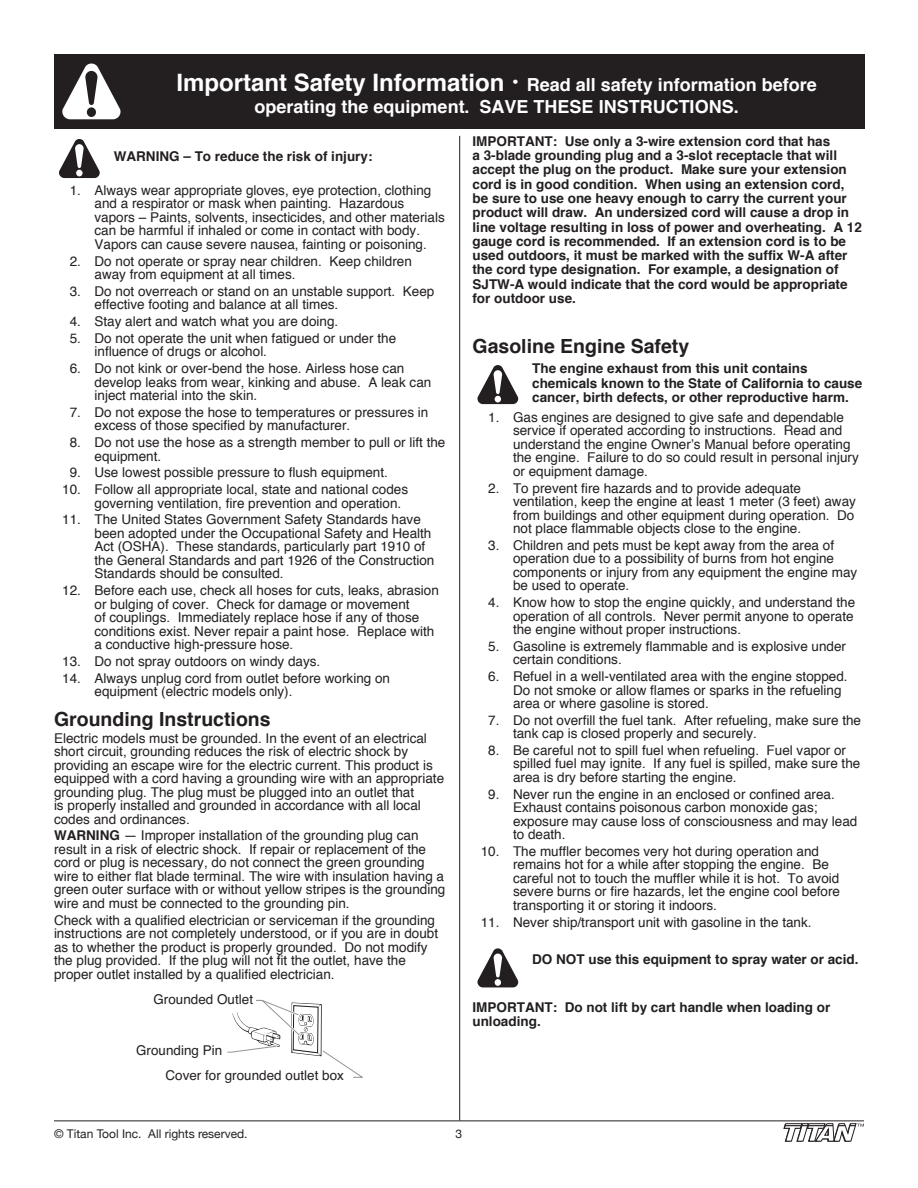
<style>
.page{position:relative;width:918px;height:1188px;background:#fff}
.page>*{position:absolute;margin:0;border:0;box-sizing:border-box;transform-origin:0 0}
.t1{font:700 19.5px "Helvetica";color:#231f20}
.t2{font:700 18px/21.6px "Helvetica";color:#fff;text-align:center}
.t3{font:13.5px/13.5px "Helvetica";color:#231f20}
.t4{font:700 13.5px/14.2px "Helvetica";color:#231f20}
.t5{font:12px "Helvetica Neue";color:#231f20}
.s1{font-size:24px}
.s2{font-size:27px}
</style>
<div class="page">
<hr style="left:54px;top:1120px;width:810px;height:1px;background:#231f20">
<hr style="left:459px;top:136px;width:1px;height:984px;background:#231f20">
<div style="left:128px;top:54px;width:737px;height:75px;background:#231f20"></div>
<div style="left:54px;top:54px;width:75px;height:75px;background:#231f20"></div>
<svg style="left:62px;top:64px;width:59px;height:55px"></svg>
<svg style="left:783px;top:1123px;width:81px;height:19px"></svg>
<svg style="left:59px;top:139px;width:41px;height:39px"></svg>
<svg style="left:227px;top:999px;width:136px;height:79px"></svg>
<svg style="left:477px;top:365px;width:41px;height:39px"></svg>
<svg style="left:477px;top:948px;width:41px;height:39px"></svg>
<h2 class="t2" style="left:176px;top:75px;width:642px"><span class="s1">Important Safety Information</span> <span class="s2">·</span> Read all safety information before operating the equipment. Save these instructions.</h2>
<p class="t4" style="left:114px;top:150px;width:260px">WARNING – To reduce the risk of injury:</p>
<p class="t3" style="left:95px;top:184px;width:352px;text-indent:-25px">1. Always wear appropriate gloves, eye protection, clothing and a respirator or mask when painting. Hazardous vapors – Paints, solvents, insecticides, and other materials can be harmful if inhaled or come in contact with body.<br>Vapors can cause severe nausea, fainting or poisoning.</p>
<p class="t3" style="left:95px;top:255px;width:319px;text-indent:-25px">2. Do not operate or spray near children. Keep children away from equipment at all times.</p>
<p class="t3" style="left:95px;top:285px;width:341px;text-indent:-25px">3. Do not overreach or stand on an unstable support. Keep effective footing and balance at all times.</p>
<p class="t3" style="left:70px;top:316px;width:270px">4. Stay alert and watch what you are doing.</p>
<p class="t3" style="left:95px;top:332px;width:303px;text-indent:-25px">5. Do not operate the unit when fatigued or under the influence of drugs or alcohol.</p>
<p class="t3" style="left:95px;top:363px;width:338px;text-indent:-25px">6. Do not kink or over-bend the hose. Airless hose can develop leaks from wear, kinking and abuse. A leak can inject material into the skin.</p>
<p class="t3" style="left:95px;top:406px;width:335px;text-indent:-25px">7. Do not expose the hose to temperatures or pressures in excess of those specified by manufacturer.</p>
<p class="t3" style="left:95px;top:437px;width:352px;text-indent:-25px">8. Do not use the hose as a strength member to pull or lift the equipment.</p>
<p class="t3" style="left:70px;top:467px;width:320px">9. Use lowest possible pressure to flush equipment.</p>
<p class="t3" style="left:95px;top:483px;width:315px;text-indent:-32px">10. Follow all appropriate local, state and national codes governing ventilation, fire prevention and operation.</p>
<p class="t3" style="left:95px;top:514px;width:341px;text-indent:-32px">11. The United States Government Safety Standards have been adopted under the Occupational Safety and Health Act (OSHA). These standards, particularly part 1910 of the General Standards and part 1926 of the Construction Standards should be consulted.</p>
<p class="t3" style="left:95px;top:584px;width:346px;text-indent:-32px">12. Before each use, check all hoses for cuts, leaks, abrasion or bulging of cover. Check for damage or movement<br>of couplings. Immediately replace hose if any of those conditions exist. Never repair a paint hose. Replace with a conductive high-pressure hose.</p>
<p class="t3" style="left:62px;top:655px;width:260px">13. Do not spray outdoors on windy days.</p>
<p class="t3" style="left:95px;top:672px;width:297px;text-indent:-32px">14. Always unplug cord from outlet before working on equipment (electric models only).</p>
<h1 class="t1" style="left:54px;top:706px;width:218px">Grounding Instructions</h1>
<p class="t3" style="left:54px;top:732px;width:392px">Electric models must be grounded. In the event of an electrical short circuit, grounding reduces the risk of electric shock by providing an escape wire for the electric current. This product is equipped with a cord having a grounding wire with an appropriate grounding plug. The plug must be plugged into an outlet that<br>is properly installed and grounded in accordance with all local codes and ordinances.</p>
<p class="t4" style="left:54px;top:829px;width:11px">warning</p>
<p class="t4" style="left:472px;top:135px;width:10px">important</p>
<p class="t4" style="left:472px;top:135px;width:391px;text-indent:80px">: Use only a 3-wire extension cord that has<br>a 3-blade grounding plug and a 3-slot receptacle that will accept the plug on the product. Make sure your extension cord is in good condition. When using an extension cord, be sure to use one heavy enough to carry the current your product will draw. An undersized cord will cause a drop in line voltage resulting in loss of power and overheating. A 12 gauge cord is recommended. If an extension cord is to be used outdoors, it must be marked with the suffix W-A after the cord type designation. For example, a designation of SJTW-A would indicate that the cord would be appropriate for outdoor use.</p>
<h1 class="t1" style="left:472px;top:332px;width:218px">Gasoline Engine Safety</h1>
<p class="t4" style="left:532px;top:362px;width:332px">The engine exhaust from this unit contains chemicals known to the State of California to cause cancer, birth defects, or other reproductive harm.</p>
<p class="t3" style="left:513px;top:411px;width:347px;text-indent:-25px">1. Gas engines are designed to give safe and dependable service if operated according to instructions. Read and understand the engine Owner’s Manual before operating the engine. Failure to do so could result in personal injury or equipment damage.</p>
<p class="t3" style="left:513px;top:482px;width:344px;text-indent:-25px">2. To prevent fire hazards and to provide adequate ventilation, keep the engine at least 1 meter (3 feet) away from buildings and other equipment during operation. Do not place flammable objects close to the engine.</p>
<p class="t3" style="left:513px;top:539px;width:346px;text-indent:-25px">3. Children and pets must be kept away from the area of operation due to a possibility of burns from hot engine components or injury from any equipment the engine may be used to operate.</p>
<p class="t3" style="left:513px;top:596px;width:344px;text-align:justify;text-indent:-25px">4. Know how to stop the engine quickly, and understand the operation of all controls. Never permit anyone to operate the engine without proper instructions.</p>
<p class="t3" style="left:513px;top:640px;width:335px;text-indent:-25px">5. Gasoline is extremely flammable and is explosive under certain conditions.</p>
<p class="t3" style="left:513px;top:670px;width:336px;text-indent:-25px">6. Refuel in a well-ventilated area with the engine stopped.<br>Do not smoke or allow flames or sparks in the refueling area or where gasoline is stored.</p>
<p class="t3" style="left:513px;top:714px;width:350px;text-indent:-25px">7. Do not overfill the fuel tank. After refueling, make sure the tank cap is closed properly and securely.</p>
<p class="t3" style="left:513px;top:744px;width:349px;text-indent:-25px">8. Be careful not to spill fuel when refueling. Fuel vapor or spilled fuel may ignite. If any fuel is spilled, make sure the area is dry before starting the engine.</p>
<p class="t3" style="left:513px;top:788px;width:346px;text-indent:-25px">9. Never run the engine in an enclosed or confined area.<br>Exhaust contains poisonous carbon monoxide gas; exposure may cause loss of consciousness and may lead to death.</p>
<p class="t3" style="left:513px;top:845px;width:329px;text-indent:-32px">10. The muffler becomes very hot during operation and remains hot for a while after stopping the engine. Be careful not to touch the muffler while it is hot. To avoid severe burns or fire hazards, let the engine cool before transporting it or storing it indoors.</p>
<p class="t3" style="left:481px;top:916px;width:332px">11. Never ship/transport unit with gasoline in the tank.</p>
<p class="t4" style="left:532px;top:953px;width:328px">DO NOT use this equipment to spray water or acid.</p>
<p class="t4" style="left:473px;top:1001px;width:10px">important</p>
<p class="t4" style="left:553px;top:1001px;width:279px">: Do not lift by cart handle when loading or</p>
<p class="t4" style="left:473px;top:1015px;width:70px">unloading.</p>
<p class="t3" style="left:54px;top:830px;width:393px;text-indent:70px">— Improper installation of the grounding plug can result in a risk of electric shock. If repair or replacement of the cord or plug is necessary, do not connect the green grounding wire to either flat blade terminal. The wire with insulation having a green outer surface with or without yellow stripes is the grounding wire and must be connected to the grounding pin.</p>
<p class="t3" style="left:54px;top:914px;width:386px">Check with a qualified electrician or serviceman if the grounding instructions are not completely understood, or if you are in doubt as to whether the product is properly grounded. Do not modify the plug provided. If the plug will not fit the outlet, have the proper outlet installed by a qualified electrician.</p>
<p class="t3" style="left:153px;top:992px;width:101px">Grounded Outlet</p>
<p class="t3" style="left:165px;top:1037px;width:180px;line-height:25.3px;text-indent:-29px">Grounding Pin<br>Cover for grounded outlet box</p>
<p class="t5" style="left:54px;top:1126px;width:195px">© Titan Tool Inc. All rights reserved.</p>
<p class="t5" style="left:456px;top:1126px;width:8px">3</p>
</div>
